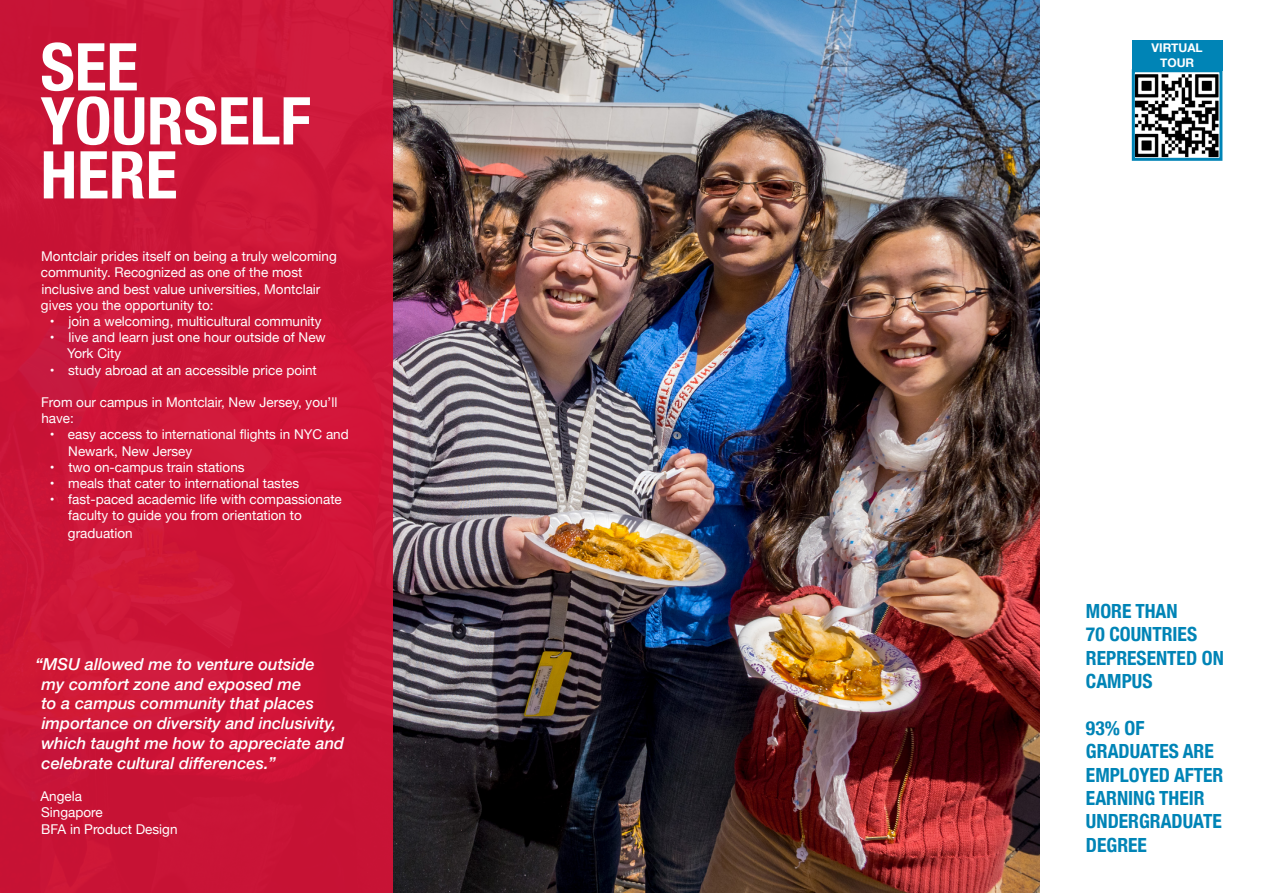
<style>
.page{position:relative;width:1263px;height:893px;background:#fff}
.page>*{position:absolute;margin:0;border:0;box-sizing:border-box;transform-origin:0 0}
.t1{font:700 condensed 66px/54px "Helvetica Neue";color:#fff}
.t2{font:700 condensed 19.5px/23.4px "Helvetica Neue";color:#0084b6}
.t3{font:italic 500 16.5px/19.8px "Helvetica Neue";color:#fff}
.t4{font:13.5px/16.2px "Helvetica Neue";color:#fff}
.t5{font:700 12px "Helvetica Neue";color:#fff}
</style>
<div class="page">
<img style="left:393px;top:0;width:647px;height:893px">
<div style="left:0;top:0;width:393px;height:893px;background:#d11337"></div>
<img style="left:1136px;top:74px;width:82px;height:83px">
<div style="left:1132px;top:69px;width:90px;height:92px;border:3px solid #0084b6"></div>
<div style="left:1132px;top:40px;width:90px;height:31px;background:#0084b6"></div>
<p class="t1" style="left:40px;top:35px;width:99px">SEE</p>
<p class="t1" style="left:40px;top:89px;width:272px">YOURSELF<br>HERE</p>
<p class="t4" style="left:41px;top:249px;width:297px">Montclair prides itself on being a truly welcoming community. Recognized as one of the most inclusive and best value universities, Montclair gives you the opportunity to:</p>
<p class="t4" style="left:50px;top:314px;width:273px">• join a welcoming, multicultural community</p>
<p class="t4" style="left:67px;top:330px;width:260px;text-indent:-17px">• live and learn just one hour outside of New<br>York City</p>
<p class="t4" style="left:50px;top:362px;width:269px">• study abroad at an accessible price point</p>
<p class="t4" style="left:41px;top:395px;width:298px">From our campus in Montclair, New Jersey, you’ll have:</p>
<p class="t4" style="left:68px;top:427px;width:282px;text-indent:-18px">• easy access to international flights in NYC and<br>Newark, New Jersey</p>
<p class="t4" style="left:50px;top:460px;width:196px">• two on-campus train stations</p>
<p class="t4" style="left:50px;top:476px;width:251px">• meals that cater to international tastes</p>
<p class="t4" style="left:68px;top:492px;width:275px;text-indent:-19px">• fast-paced academic life with compassionate faculty to guide you from orientation to</p>
<p class="t4" style="left:68px;top:526px;width:66px">graduation</p>
<p class="t3" style="left:41px;top:653px;width:304px;text-indent:-6px">“MSU allowed me to venture outside<br>my comfort zone and exposed me<br>to a campus community that places importance on diversity and inclusivity, which taught me how to appreciate and celebrate cultural differences.”</p>
<p class="t4" style="left:40px;top:789px;width:43px">Angela</p>
<p class="t4" style="left:41px;top:805px;width:63px">Singapore</p>
<p class="t4" style="left:41px;top:821px;width:138px">BFA in Product Design</p>
<p class="t5" style="left:1151px;top:39px;width:53px">VIRTUAL</p>
<p class="t5" style="left:1160px;top:53px;width:36px">TOUR</p>
<p class="t2" style="left:1086px;top:598px;width:139px">MORE THAN<br>70 COUNTRIES<br>REPRESENTED ON<br>CAMPUS</p>
<p class="t2" style="left:1086px;top:715px;width:139px">93% OF<br>GRADUATES ARE<br>EMPLOYED AFTER<br>EARNING THEIR<br>UNDERGRADUATE<br>DEGREE</p>
</div>
